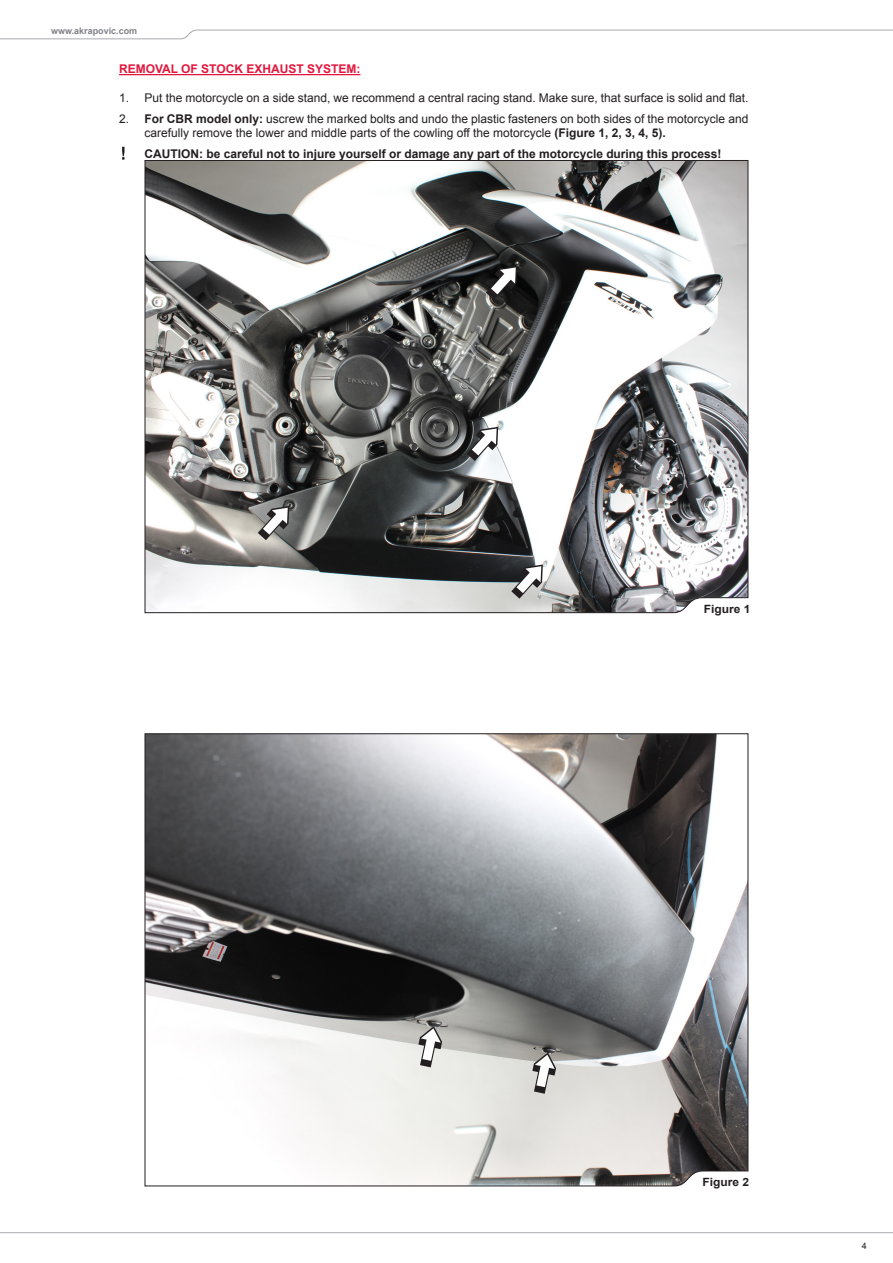
<style>
.page{position:relative;width:893px;height:1263px;background:#fff}
.page>*{position:absolute;margin:0;border:0;box-sizing:border-box;transform-origin:0 0}
.body_txt_bold{font:12px/14.4px "Arial";color:#231f20}
.t1{font:700 12px "Arial";color:#231f20}
.naslov_RD{font:700 12px "Arial";color:#e2173d}
.body_txt_bold-2{font:700 11.4px "Arial";color:#231f20;scale:1.05 1}
.t2{font:700 9px "Arial";color:#808285}
.t3{font:9px "Arial";color:#231f20}
.s1{font-weight:700}
</style>
<div class="page">
<svg style="left:0;top:29px;width:893px;height:10px"></svg>
<svg style="left:0;top:1232px;width:893px;height:2px"></svg>
<svg style="left:122px;top:147px;width:3px;height:13px"></svg>
<hr style="left:119px;top:74px;width:241px;height:1px;background:#e2173d">
<svg style="left:144px;top:160px;width:605px;height:453px"></svg>
<svg style="left:144px;top:733px;width:605px;height:454px"></svg>
<svg style="left:486px;top:266px;width:31px;height:34px"></svg>
<svg style="left:258px;top:506px;width:31px;height:34px"></svg>
<svg style="left:467px;top:427px;width:31px;height:34px"></svg>
<svg style="left:511px;top:564px;width:32px;height:35px"></svg>
<svg style="left:418px;top:1026px;width:24px;height:41px"></svg>
<svg style="left:532px;top:1052px;width:24px;height:42px"></svg>
<p class="t2" style="left:51px;top:25px;width:88px">www.akrapovic.com</p>
<p class="naslov_RD" style="left:119px;top:61px;width:243px">REMOVAL OF STOCK EXHAUST SYSTEM:</p>
<p class="body_txt_bold" style="left:119px;top:91px;width:12px">1.</p>
<p class="body_txt_bold" style="left:145px;top:91px;width:605px">Put the motorcycle on a side stand, we recommend a central racing stand. Make sure, that surface is solid and flat.</p>
<p class="body_txt_bold" style="left:145px;top:111px;width:605px"><span class="s1">For CBR model only:</span> uscrew the marked bolts and undo the plastic fasteners on both sides of the motorcycle and carefully remove the lower and middle parts of the cowling off the motorcycle <span class="s1">(Figure 1, 2, 3, 4, 5).</span></p>
<p class="t1" style="left:145px;top:145px;width:578px">CAUTION: be careful not to injure yourself or damage any part of the motorcycle during this process!</p>
<p class="body_txt_bold" style="left:119px;top:111px;width:12px">2.</p>
<p class="body_txt_bold-2" style="left:704px;top:601px;width:46px">Figure 1</p>
<p class="body_txt_bold-2" style="left:702px;top:1175px;width:46px">Figure 2</p>
<p class="t3" style="left:862px;top:1240px;width:7px">4</p>
</div>
